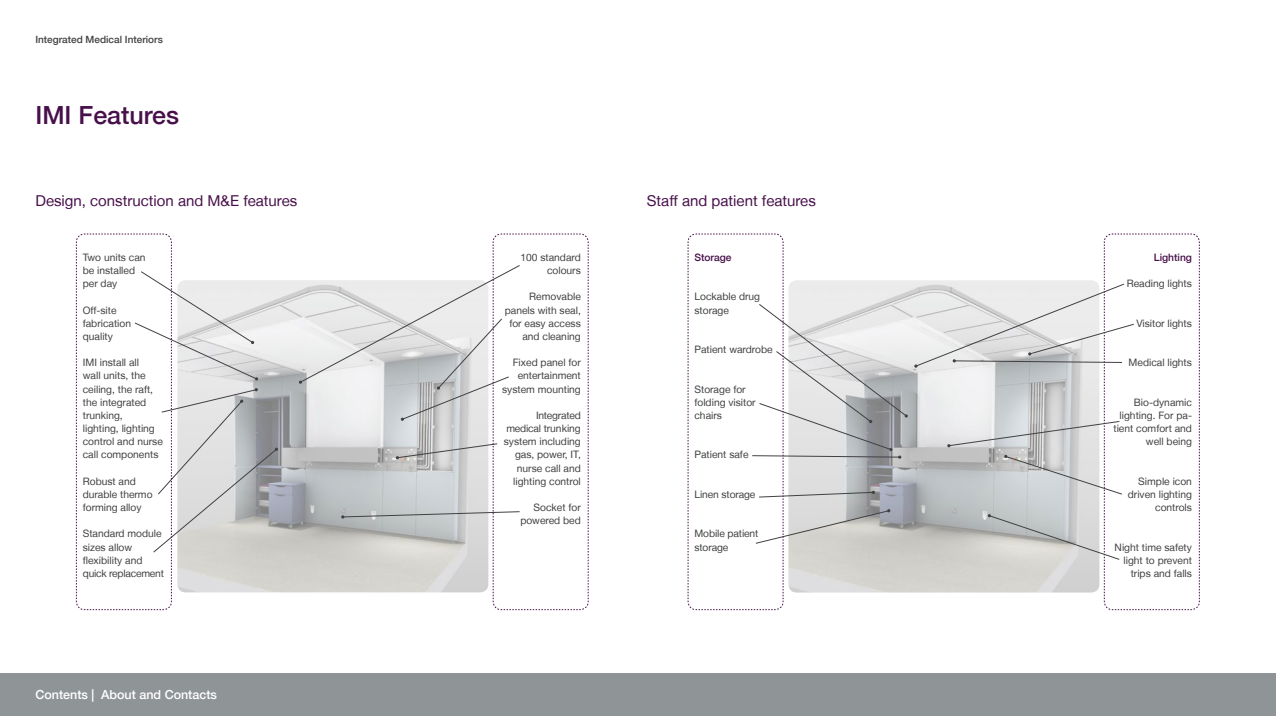
<style>
.page{position:relative;width:1276px;height:716px;background:#fff}
.page>*{position:absolute;margin:0;border:0;box-sizing:border-box;transform-origin:0 0}
.t1{font:500 25px "Helvetica Neue LT";color:#47104a}
.t2{font:15px "Helvetica Neue LT";color:#47104a}
.t3{font:500 12.5px "Helvetica Neue LT";color:#fff}
.t4{font:10.25px/13.1px "Helvetica Neue LT";color:#414042}
.t5{font:10.25px/13.1px "Helvetica Neue LT";letter-spacing:-.02em;color:#414042}
.t6{font:500 10.25px "Helvetica Neue LT";color:#47104a}
.t7{font:500 10px "Helvetica Neue LT";color:#414042}
</style>
<div class="page">
<div style="left:0;top:673px;width:1276px;height:43px;background:#8f9497"></div>
<img style="left:278px;top:280px;width:21px;height:312px">
<svg style="left:76px;top:234px;width:202px;height:376px"></svg>
<svg style="left:299px;top:234px;width:290px;height:376px"></svg>
<svg style="left:687px;top:234px;width:221px;height:376px"></svg>
<svg style="left:914px;top:234px;width:286px;height:376px"></svg>
<p class="t7" style="left:35px;top:33px;width:129px">Integrated Medical Interiors</p>
<p class="t1" style="left:35px;top:100px;width:145px">IMI Features</p>
<p class="t2" style="left:35px;top:191px;width:263px">Design, construction and M&amp;E features</p>
<p class="t2" style="left:647px;top:191px;width:170px">Staff and patient features</p>
<p class="t4" style="left:83px;top:250px;width:64px">Two units can</p>
<p class="t4" style="left:83px;top:264px;width:54px">be installed</p>
<p class="t4" style="left:83px;top:277px;width:36px">per day</p>
<p class="t4" style="left:83px;top:303px;width:35px">Off-site</p>
<p class="t4" style="left:83px;top:316px;width:50px">fabrication</p>
<p class="t4" style="left:83px;top:329px;width:32px">quality</p>
<p class="t4" style="left:83px;top:356px;width:58px">IMI install all</p>
<p class="t4" style="left:83px;top:369px;width:72px">wall units, the ceiling, the raft, the integrated</p>
<p class="t4" style="left:83px;top:408px;width:42px">trunking,</p>
<p class="t4" style="left:83px;top:422px;width:82px">lighting, lighting control and nurse call components</p>
<p class="t4" style="left:83px;top:474px;width:55px">Robust and</p>
<p class="t4" style="left:83px;top:487px;width:71px">durable thermo forming alloy</p>
<p class="t4" style="left:83px;top:527px;width:80px">Standard module sizes allow</p>
<p class="t5" style="left:83px;top:553px;width:83px">flexibility and quick replacement</p>
<p class="t3" style="left:35px;top:687px;width:183px">Contents | About and Contacts</p>
<p class="t4" style="left:520px;top:250px;width:62px;text-align:right">100 standard colours</p>
<p class="t4" style="left:529px;top:290px;width:53px">Removable</p>
<p class="t4" style="left:505px;top:303px;width:78px">panels with seal,</p>
<p class="t4" style="left:509px;top:316px;width:73px;text-align:right">for easy access and cleaning</p>
<p class="t4" style="left:513px;top:356px;width:70px">Fixed panel for</p>
<p class="t4" style="left:502px;top:369px;width:80px;text-align:right">entertainment system mounting</p>
<p class="t4" style="left:504px;top:408px;width:78px;text-align:right">Integrated medical trunking system including gas, power, IT, nurse call and lighting control</p>
<p class="t4" style="left:533px;top:501px;width:49px">Socket for</p>
<p class="t4" style="left:520px;top:514px;width:62px">powered bed</p>
<p class="t6" style="left:694px;top:251px;width:39px">Storage</p>
<p class="t4" style="left:694px;top:290px;width:67px">Lockable drug storage</p>
<p class="t4" style="left:694px;top:343px;width:80px">Patient wardrobe</p>
<p class="t4" style="left:694px;top:382px;width:53px">Storage for</p>
<p class="t4" style="left:694px;top:395px;width:63px">folding visitor chairs</p>
<p class="t4" style="left:694px;top:448px;width:56px">Patient safe</p>
<p class="t4" style="left:694px;top:487px;width:62px">Linen storage</p>
<p class="t4" style="left:694px;top:527px;width:65px">Mobile patient storage</p>
<p class="t6" style="left:1154px;top:251px;width:40px">Lighting</p>
<p class="t4" style="left:1126px;top:277px;width:67px">Reading lights</p>
<p class="t4" style="left:1136px;top:316px;width:57px">Visitor lights</p>
<p class="t4" style="left:1128px;top:356px;width:65px">Medical lights</p>
<p class="t4" style="left:1113px;top:395px;width:80px;text-align:right">Bio-dynamic lighting. For pa&shy;tient comfort and well being</p>
<p class="t4" style="left:1128px;top:474px;width:66px;text-align:right">Simple icon driven lighting controls</p>
<p class="t4" style="left:1114px;top:540px;width:79px;text-align:right">Night time safety light to prevent trips and falls</p>
</div>
